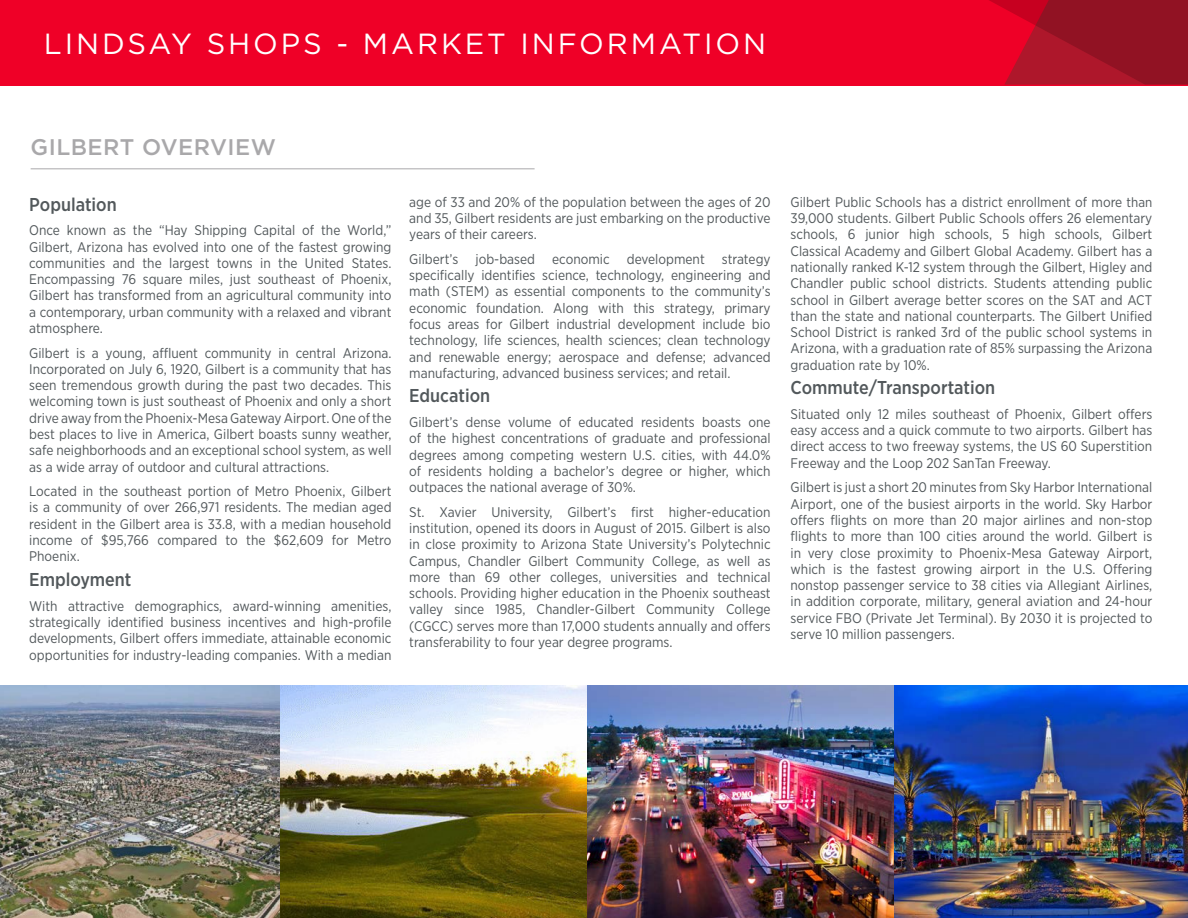
<style>
.page{position:relative;width:1188px;height:918px;background:#fff}
.page>*{position:absolute;margin:0;border:0;box-sizing:border-box;transform-origin:0 0}
.t1{font:29.1px "Gotham";letter-spacing:.1em;color:#fff}
.t2{font:500 22.65px "Gotham";letter-spacing:.02em;color:#a9a8aa}
.subheads{font:500 18.6px "Gotham Narrow";color:#52585b}
.subheads-2{font:13.95px/16.4px "Gotham Narrow";color:#52585b;text-align:justify}
.s1{font-size:13.5px}
</style>
<div class="page">
<div style="left:0;top:0;width:1188px;height:86px;background:#ef0027"></div>
<hr style="left:31px;top:168px;width:504px;height:1px;background:#a9a8aa">
<svg style="left:989px;top:0;width:199px;height:85px;background:#a80f25"></svg>
<img style="left:0;top:686px;width:1188px;height:232px">
<p class="t1" style="left:44px;top:25px;width:724px">LINDSAY SHOPS - MARKET INFORMATION</p>
<p class="t2" style="left:31px;top:132px;width:247px">GILBERT OVERVIEW</p>
<p class="subheads" style="left:29px;top:192px;width:89px">Population</p>
<p class="subheads-2" style="left:29px;top:222px;width:364px">Once known as the “Hay Shipping Capital of the World,” Gilbert, Arizona has evolved into one of the fastest growing communities and the largest towns in the United States.<br>Encompassing 76 square miles, just southeast of Phoenix, Gilbert has transformed from an agricultural community into a contemporary, urban community with a relaxed and vibrant atmosphere.</p>
<p class="subheads-2" style="left:29px;top:344px;width:364px">Gilbert is a young, affluent community in central Arizona.<br>Incorporated on July 6, 1920, Gilbert is a community that has seen tremendous growth during the past two decades. This welcoming town is just southeast of Phoenix and only a short drive away from the Phoenix-Mesa Gateway Airport. One of the best places to live in America, Gilbert boasts sunny weather, safe neighborhoods and an exceptional school system, as well as a wide array of outdoor and cultural attractions.</p>
<p class="subheads-2" style="left:29px;top:483px;width:364px">Located in the southeast portion of Metro Phoenix, Gilbert is a community of over 266,971 residents. The median aged resident in the Gilbert area is 33.8, with a median household income of $95,766 compared to the $62,609 for Metro Phoenix.</p>
<p class="subheads" style="left:29px;top:568px;width:104px">Employment</p>
<p class="subheads-2" style="left:29px;top:597px;width:364px">With attractive demographics, award-winning amenities, strategically identified business incentives and high-profile developments, Gilbert offers immediate, attainable economic opportunities for industry-leading companies. With a median</p>
<p class="subheads-2" style="left:409px;top:193px;width:363px">age of 33 and 20% of the population between the ages of 20 and 35, Gilbert residents are just embarking on the productive years of their careers.</p>
<p class="subheads-2" style="left:409px;top:251px;width:363px">Gilbert’s job-based economic development strategy specifically identifies science, technology, engineering and math (STEM) as essential components to the community’s economic foundation. Along with this strategy, primary focus areas for Gilbert industrial development include bio technology, life sciences, health sciences; clean technology and renewable energy; aerospace and defense; advanced manufacturing, advanced business services; and retail.</p>
<p class="subheads" style="left:409px;top:384px;width:82px">Education</p>
<p class="subheads-2" style="left:409px;top:414px;width:363px">Gilbert’s dense volume of educated residents boasts one of the highest concentrations of graduate and professional degrees among competing western U.S. cities, with 44.0% of residents holding a bachelor’s degree or higher, which outpaces the national average of 30%.</p>
<p class="subheads-2" style="left:409px;top:503px;width:363px">St. Xavier University, Gilbert’s first higher-education institution, opened its doors in August of 2015. Gilbert is also in close proximity to Arizona State University’s Polytechnic Campus, Chandler Gilbert Community College, as well as more than 69 other colleges, universities and technical schools. Providing higher education in the Phoenix southeast valley since 1985, Chandler-Gilbert Community College (CGCC) serves more than 17,000 students annually and offers transferability to four year degree programs.</p>
<p class="subheads-2" style="left:791px;top:194px;width:363px">Gilbert Public Schools has a district enrollment of more <span class="s1">than </span>39,000 students. Gilbert Public Schools offers 26 elementary schools, 6 junior high schools, 5 high schools, Gilbert Classical Academy and Gilbert Global Academy. Gilbert has a nationally ranked K-12 system through the Gilbert, Higley and Chandler public school districts. Students attending public school in Gilbert average better scores on the SAT and ACT than the state and national counterparts. The Gilbert Unified School District is ranked 3rd of the public school systems in Arizona, with a graduation rate of 85% surpassing the Arizona graduation rate by 10%.</p>
<p class="subheads" style="left:791px;top:376px;width:206px">Commute/Transportation</p>
<p class="subheads-2" style="left:791px;top:406px;width:363px">Situated only 12 miles southeast of Phoenix, Gilbert offers easy access and a quick commute to two airports. Gilbert has direct access to two freeway systems, the US 60 Superstition Freeway and the Loop 202 SanTan Freeway.</p>
<p class="subheads-2" style="left:791px;top:479px;width:363px">Gilbert is just a short 20 minutes from Sky Harbor International Airport, one of the busiest airports in the world. Sky Harbor offers flights on more than 20 major airlines and non-stop flights to more than 100 cities around the world. Gilbert is in very close proximity to Phoenix-Mesa Gateway Airport, which is the fastest growing airport in the U.S. Offering nonstop passenger service to 38 cities via Allegiant Airlines, in addition corporate, military, general aviation and 24-hour service FBO (Private Jet Terminal). By 2030 it is projected to serve 10 million passengers.</p>
</div>
